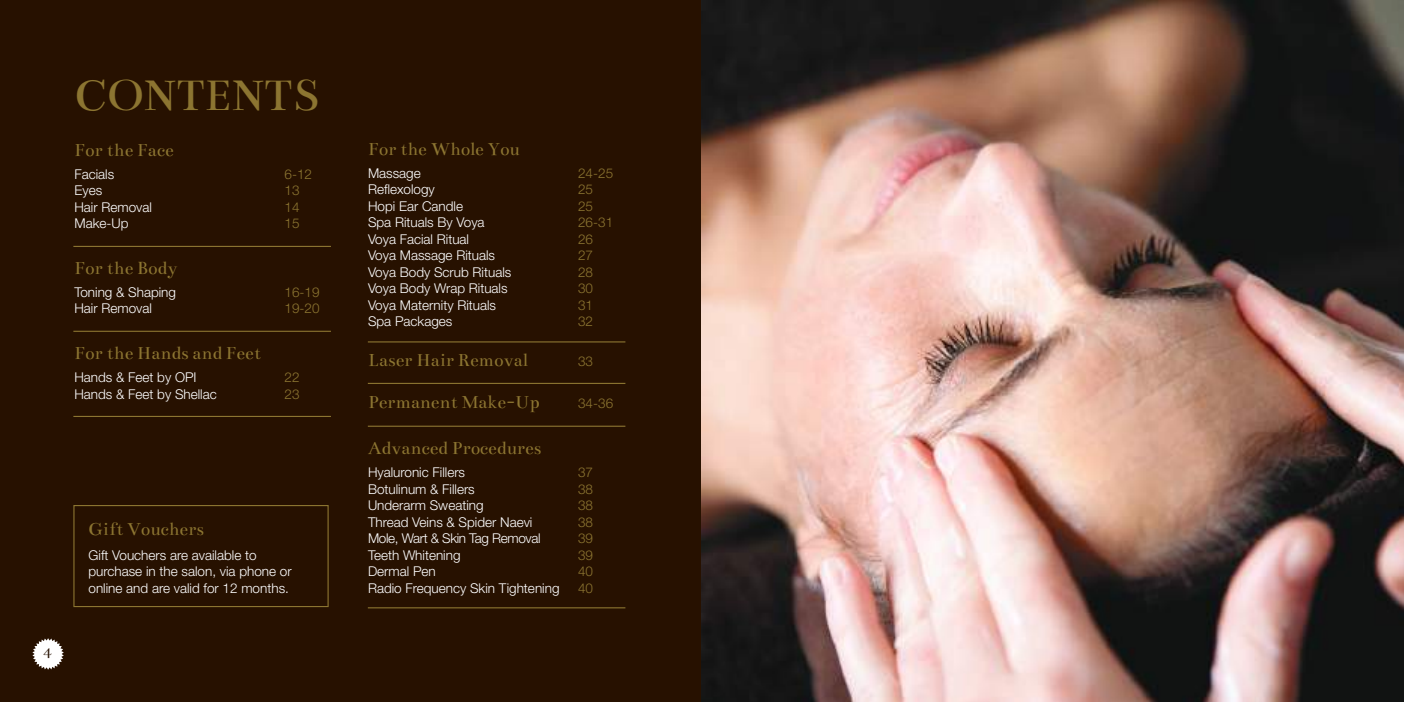
<style>
.page{position:relative;width:1404px;height:702px;background:#fff}
.page>*{position:absolute;margin:0;border:0;box-sizing:border-box;transform-origin:0 0}
.t1{font:48px "Bentham";color:#8c7531}
.t2{font:19.5px "Bentham";color:#8c7531}
.t3{font:16.5px "Bentham";color:#271100}
.t4{font:300 13.5px/16.5px "Helvetica Neue";color:#fff}
.t5{font:300 13.5px "Helvetica Neue";color:#8c7531}
.t6{font:300 13.5px "Helvetica Neue";letter-spacing:-.025em;color:#fff}
</style>
<div class="page">
<div style="left:0;top:0;width:702px;height:702px;background:#271100"></div>
<hr style="left:73px;top:246px;width:258px;height:1px;background:#8c7531">
<hr style="left:73px;top:331px;width:258px;height:1px;background:#8c7531">
<hr style="left:73px;top:416px;width:258px;height:1px;background:#8c7531">
<hr style="left:368px;top:425px;width:257px;height:2px;background:#8c7531">
<hr style="left:368px;top:341px;width:257px;height:1px;background:#8c7531">
<img style="left:702px;top:0;width:701px;height:702px">
<svg style="left:32px;top:638px;width:32px;height:31px"></svg>
<hr style="left:368px;top:383px;width:257px;height:1px;background:#8c7531">
<hr style="left:368px;top:607px;width:257px;height:1px;background:#8c7531">
<div style="left:73px;top:505px;width:255px;height:102px;border:1px solid #8c7531"></div>
<h1 class="t1" style="left:74px;top:69px;width:247px">CONTENTS</h1>
<h2 class="t2" style="left:74px;top:139px;width:101px">For the Face</h2>
<p class="t4" style="left:74px;top:165px;width:41px">Facials</p>
<p class="t5" style="left:284px;top:166px;width:29px">6-12</p>
<p class="t4" style="left:74px;top:182px;width:29px">Eyes</p>
<p class="t5" style="left:284px;top:182px;width:17px">13</p>
<p class="t4" style="left:74px;top:198px;width:79px">Hair Removal</p>
<p class="t5" style="left:284px;top:199px;width:17px">14</p>
<p class="t4" style="left:74px;top:215px;width:55px">Make-Up</p>
<p class="t5" style="left:284px;top:215px;width:17px">15</p>
<h2 class="t2" style="left:74px;top:257px;width:105px">For the Body</h2>
<p class="t4" style="left:74px;top:283px;width:103px">Toning &amp; Shaping</p>
<p class="t5" style="left:284px;top:284px;width:37px">16-19</p>
<p class="t4" style="left:74px;top:300px;width:79px">Hair Removal</p>
<p class="t5" style="left:284px;top:300px;width:37px">19-20</p>
<h2 class="t2" style="left:74px;top:342px;width:188px">For the Hands and Feet</h2>
<p class="t4" style="left:74px;top:368px;width:124px">Hands &amp; Feet by OPI</p>
<p class="t5" style="left:284px;top:369px;width:17px">22</p>
<p class="t4" style="left:74px;top:385px;width:144px">Hands &amp; Feet by Shellac</p>
<p class="t5" style="left:284px;top:385px;width:17px">23</p>
<p class="t3" style="left:43px;top:641px;width:10px">4</p>
<h2 class="t2" style="left:88px;top:517px;width:117px">Gift Vouchers</h2>
<p class="t4" style="left:88px;top:546px;width:205px">Gift Vouchers are available to purchase in the salon, via phone or online and are valid for 12 months.</p>
<h2 class="t2" style="left:368px;top:138px;width:153px">For the Whole You</h2>
<p class="t4" style="left:368px;top:164px;width:54px">Massage</p>
<p class="t5" style="left:578px;top:165px;width:37px">24-25</p>
<p class="t4" style="left:368px;top:181px;width:68px">Reflexology</p>
<p class="t5" style="left:578px;top:181px;width:17px">25</p>
<p class="t4" style="left:368px;top:197px;width:97px">Hopi Ear Candle</p>
<p class="t5" style="left:578px;top:198px;width:17px">25</p>
<p class="t4" style="left:368px;top:214px;width:118px">Spa Rituals By Voya</p>
<p class="t5" style="left:578px;top:214px;width:37px">26-31</p>
<p class="t4" style="left:368px;top:230px;width:103px">Voya Facial Ritual</p>
<p class="t5" style="left:578px;top:231px;width:17px">26</p>
<p class="t4" style="left:368px;top:247px;width:129px">Voya Massage Rituals</p>
<p class="t5" style="left:578px;top:247px;width:17px">27</p>
<p class="t4" style="left:368px;top:263px;width:145px">Voya Body Scrub Rituals</p>
<p class="t5" style="left:578px;top:264px;width:17px">28</p>
<p class="t4" style="left:368px;top:280px;width:141px">Voya Body Wrap Rituals</p>
<p class="t5" style="left:578px;top:280px;width:17px">30</p>
<p class="t4" style="left:368px;top:296px;width:130px">Voya Maternity Rituals</p>
<p class="t5" style="left:578px;top:297px;width:17px">31</p>
<p class="t4" style="left:368px;top:313px;width:86px">Spa Packages</p>
<p class="t5" style="left:578px;top:313px;width:17px">32</p>
<h2 class="t2" style="left:368px;top:349px;width:161px">Laser Hair Removal</h2>
<p class="t5" style="left:578px;top:353px;width:17px">33</p>
<h2 class="t2" style="left:368px;top:391px;width:173px">Permanent Make-Up</h2>
<p class="t5" style="left:578px;top:395px;width:37px">34-36</p>
<h2 class="t2" style="left:368px;top:437px;width:175px">Advanced Procedures</h2>
<p class="t4" style="left:368px;top:463px;width:99px">Hyaluronic Fillers</p>
<p class="t5" style="left:578px;top:464px;width:17px">37</p>
<p class="t4" style="left:368px;top:480px;width:108px">Botulinum &amp; Fillers</p>
<p class="t5" style="left:578px;top:480px;width:17px">38</p>
<p class="t4" style="left:368px;top:496px;width:117px">Underarm Sweating</p>
<p class="t5" style="left:578px;top:497px;width:17px">38</p>
<p class="t4" style="left:368px;top:513px;width:166px">Thread Veins &amp; Spider Naevi</p>
<p class="t5" style="left:578px;top:513px;width:17px">38</p>
<p class="t6" style="left:368px;top:530px;width:174px">Mole, Wart &amp; Skin Tag Removal</p>
<p class="t5" style="left:578px;top:530px;width:17px">39</p>
<p class="t4" style="left:368px;top:546px;width:94px">Teeth Whitening</p>
<p class="t5" style="left:578px;top:546px;width:17px">39</p>
<p class="t4" style="left:368px;top:562px;width:69px">Dermal Pen</p>
<p class="t5" style="left:578px;top:563px;width:17px">40</p>
<p class="t4" style="left:368px;top:579px;width:193px">Radio Frequency Skin Tightening</p>
<p class="t5" style="left:578px;top:579px;width:17px">40</p>
</div>
